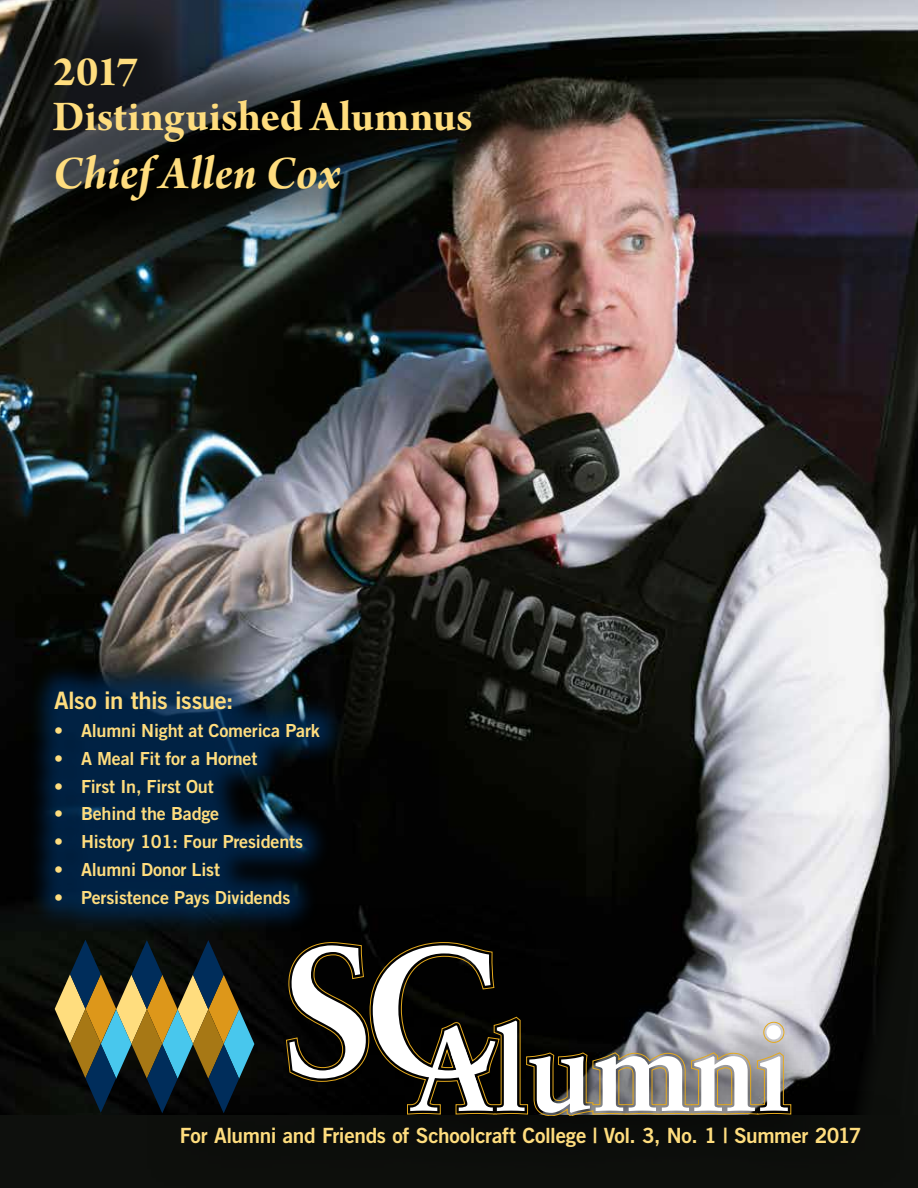
<style>
.page{position:relative;width:918px;height:1188px;background:#fff}
.page>*{position:absolute;margin:0;border:0;box-sizing:border-box;transform-origin:0 0}
.t1{font:49.5px "Arno Pro Bold Italic Subhead";letter-spacing:.005em;color:#ffdd7e}
.t2{font:45px/45px "Arno Pro Bold Subhead";letter-spacing:.005em;color:#ffdd7e}
.t3{font:24px "Trade Gothic LT Std Bd 2";letter-spacing:-.025em;color:#ffdd7e}
.t4{font:21px "Trade Gothic LT Std Bd 2";letter-spacing:-.015em;color:#ffdd7e}
.t5{font:18px "Trade Gothic LT Std Bd 2";letter-spacing:-.01em;color:#ffdd7e}
</style>
<div class="page">
<img style="left:0;top:0;width:918px;height:1114px">
<svg style="left:819px;top:570px;width:99px;height:618px;fill:#ededee"></svg>
<div style="left:27px;top:662px;width:321px;height:274px;background:#002d5b;opacity:.75"></div>
<svg style="left:144px;top:904px;width:761px;height:284px;background:#1d1e1e"></svg>
<svg style="left:285px;top:942px;width:507px;height:174px"></svg>
<svg style="left:55px;top:940px;width:199px;height:173px;background:#444b39"></svg>
<div style="left:0;top:0;width:534px;height:264px;background:#000;opacity:.5"></div>
<h2 class="t2" style="left:53px;top:51px;width:421px">2017<br>Distinguished Alumnus</h2>
<h1 class="t1" style="left:53px;top:145px;width:289px">Chief Allen Cox</h1>
<h3 class="t3" style="left:54px;top:685px;width:181px">Also in this issue:</h3>
<p class="t5" style="left:54px;top:719px;width:267px">• Alumni Night at Comerica Park</p>
<p class="t5" style="left:54px;top:747px;width:205px">• A Meal Fit for a Hornet</p>
<p class="t5" style="left:54px;top:775px;width:161px">• First In, First Out</p>
<p class="t5" style="left:54px;top:803px;width:167px">• Behind the Badge</p>
<p class="t5" style="left:54px;top:831px;width:251px">• History 101: Four Presidents</p>
<p class="t5" style="left:54px;top:859px;width:168px">• Alumni Donor List</p>
<p class="t5" style="left:54px;top:887px;width:238px">• Persistence Pays Dividends</p>
<p class="t4" style="left:180px;top:1123px;width:683px">For Alumni and Friends of Schoolcraft College | Vol. 3, No. 1 | Summer 2017</p>
</div>
